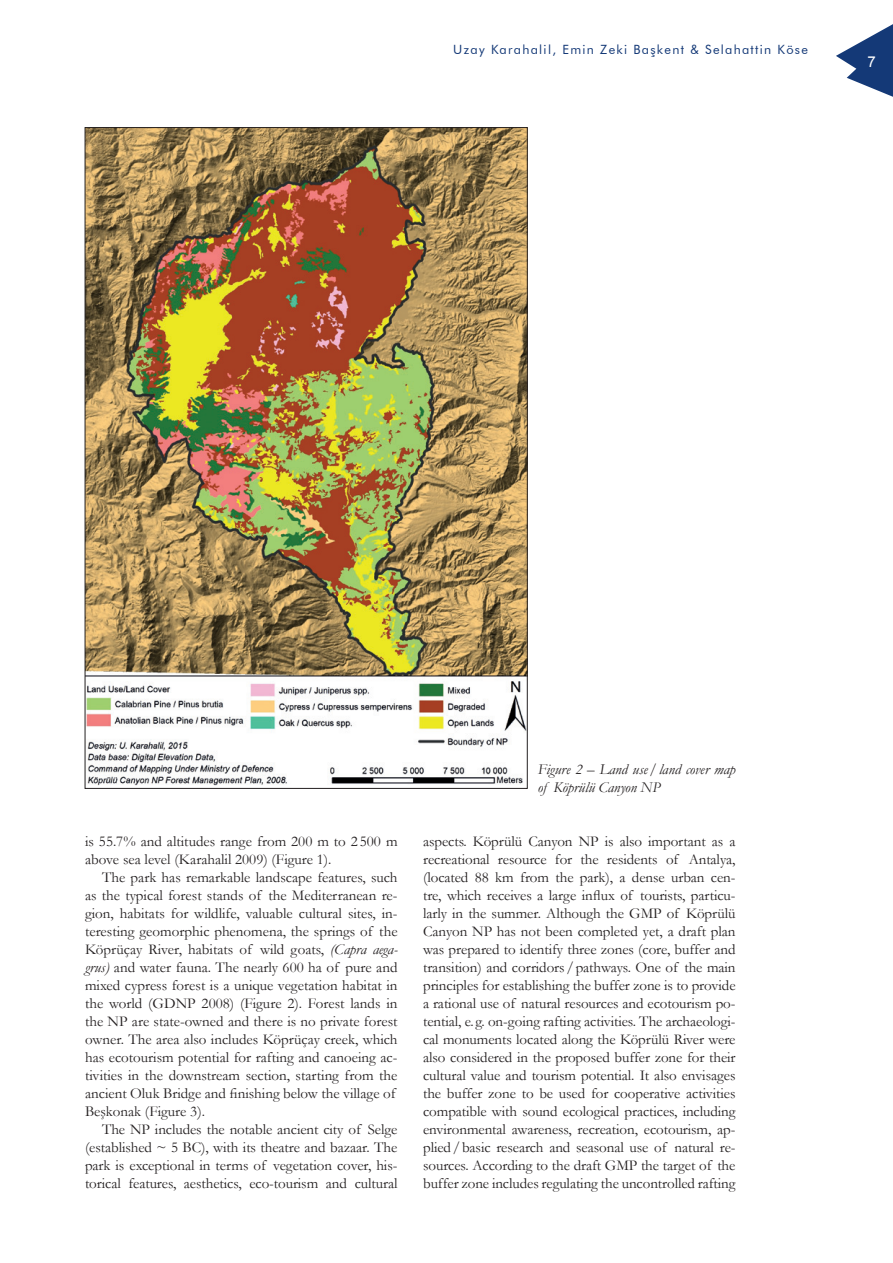
<style>
.page{position:relative;width:893px;height:1263px;background:#fff}
.page>*{position:absolute;margin:0;border:0;box-sizing:border-box;transform-origin:0 0}
.t1{font:15px/18px "Garamond";color:#231f20}
.t2{font:italic 15px/18px "Garamond";color:#231f20}
.t3{font:15px "Arial";color:#fff}
.t4{font:12.75px "Futura BT";letter-spacing:.1em;color:#143977}
.s1{font-style:italic}
</style>
<div class="page">
<svg style="left:836px;top:24px;width:57px;height:73px"></svg>
<img style="left:87px;top:129px;width:439px;height:657px">
<p class="t4" style="left:453px;top:42px;width:356px">Uzay Karahalil, Emin Zeki Başkent &amp; Selahattin Köse</p>
<p class="t3" style="left:868px;top:52px;width:10px">7</p>
<p class="t1" style="left:85px;top:832px;width:314px">is 55.7% and altitudes range from 200 m to 2 500 m above sea level (Karahalil 2009) (Figure 1).</p>
<p class="t1" style="left:85px;top:868px;width:314px;text-indent:17px">The park has remarkable landscape features, such as the typical forest stands of the Mediterranean re&shy;gion, habitats for wildlife, valuable cultural sites, in&shy;teresting geomorphic phenomena, the springs of the Köprüçay River, habitats of wild goats, <span class="s1">(Capra aega&shy;grus)</span> and water fauna. The nearly 600 ha of pure and mixed cypress forest is a unique vegetation habitat in the world (GDNP 2008) (Figure 2). Forest lands in the NP are state-owned and there is no private forest owner. The area also includes Köprüçay creek, which has ecotourism potential for rafting and canoeing ac&shy;tivities in the downstream section, starting from the ancient Oluk Bridge and finishing below the village of Beşkonak (Figure 3).</p>
<p class="t1" style="left:85px;top:1120px;width:314px;text-align:justify;text-indent:17px">The NP includes the notable ancient city of Selge (established ~ 5 BC), with its theatre and bazaar. The park is exceptional in terms of vegetation cover, his&shy;torical features, aesthetics, eco-tourism and cultural</p>
<p class="t2" style="left:538px;top:760px;width:199px">Figure 2 – Land use/land cover map of Köprülü Canyon NP</p>
<p class="t1" style="left:423px;top:832px;width:314px;text-align:justify">aspects. Köprülü Canyon NP is also important as a recreational resource for the residents of Antalya, (located 88 km from the park), a dense urban cen&shy;tre, which receives a large influx of tourists, particu&shy;larly in the summer. Although the GMP of Köprülü Canyon NP has not been completed yet, a draft plan was prepared to identify three zones (core, buffer and transition) and corridors/pathways. One of the main principles for establishing the buffer zone is to provide a rational use of natural resources and ecotourism po&shy;tential, e. g. on-going rafting activities. The archaeologi&shy;cal monuments located along the Köprülü River were also considered in the proposed buffer zone for their cultural value and tourism potential. It also envisages the buffer zone to be used for cooperative activities compatible with sound ecological practices, including environmental awareness, recreation, ecotourism, ap&shy;plied/basic research and seasonal use of natural re&shy;sources. According to the draft GMP the target of the buffer zone includes regulating the uncontrolled rafting</p>
</div>
